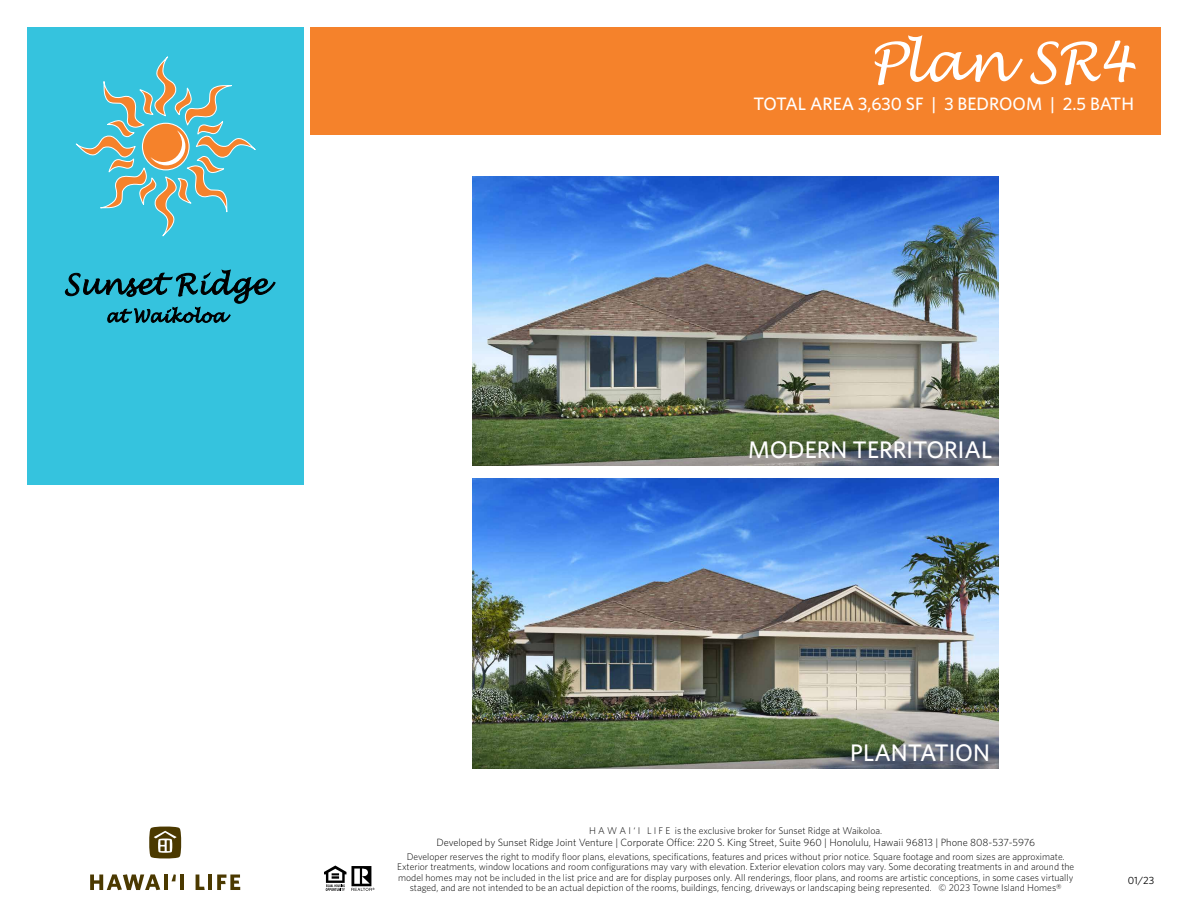
<style>
.page{position:relative;width:1188px;height:918px;background:#fff}
.page>*{position:absolute;margin:0;border:0;box-sizing:border-box;transform-origin:0 0}
.t1{font:italic 54px "Lucida Handwriting";letter-spacing:-.02em;color:#fff}
.t2{font:500 24px "Whitney";color:#fff}
.t3{font:500 18px "Whitney";color:#fff}
.t4{font:300 10.5px "Whitney";color:#000}
.t5{font:10.5px "Whitney";color:#000}
.t6{font:300 9.75px/10.5px "Whitney";color:#000;text-align:center}
</style>
<div class="page">
<svg style="left:324px;top:866px;width:51px;height:25px"></svg>
<div style="left:310px;top:27px;width:851px;height:108px;background:#f5822b"></div>
<div style="left:27px;top:27px;width:276px;height:457px;background:#35c3de"></div>
<svg style="left:75px;top:56px;width:181px;height:181px"></svg>
<svg style="left:65px;top:269px;width:211px;height:54px"></svg>
<svg style="left:149px;top:826px;width:33px;height:33px"></svg>
<svg style="left:90px;top:874px;width:70px;height:16px"></svg>
<hr style="left:164px;top:875px;width:4px;height:15px;background:#4b3900">
<svg style="left:172px;top:874px;width:4px;height:7px"></svg>
<hr style="left:180px;top:875px;width:4px;height:15px;background:#4b3900">
<svg style="left:196px;top:875px;width:9px;height:15px"></svg>
<hr style="left:208px;top:875px;width:4px;height:15px;background:#4b3900">
<svg style="left:217px;top:875px;width:23px;height:15px"></svg>
<img style="left:472px;top:177px;width:527px;height:288px">
<img style="left:472px;top:479px;width:527px;height:289px">
<h1 class="t1" style="left:869px;top:30px;width:266px">Plan SR4</h1>
<h3 class="t3" style="left:754px;top:91px;width:382px">TOTAL AREA 3,630 SF | 3 BEDROOM | 2.5 BATH</h3>
<h2 class="t2" style="left:748px;top:434px;width:245px">MODERN TERRITORIAL</h2>
<h2 class="t2" style="left:850px;top:737px;width:141px">PLANTATION</h2>
<p class="t6" style="left:589px;top:825px;width:295px">H A W A I ‘ I L I F E is the exclusive broker for Sunset Ridge at Waikoloa.</p>
<p class="t4" style="left:436px;top:836px;width:600px">Developed by Sunset Ridge Joint Venture | Corporate Office: 220 S. King Street, Suite 960 | Honolulu, Hawaii 96813 | Phone 808-537-5976</p>
<p class="t6" style="left:397px;top:851px;width:679px">Developer reserves the right to modify floor plans, elevations, specifications, features and prices without prior notice. Square footage and room sizes are approximate.<br>Exterior treatments, window locations and room configurations may vary with elevation. Exterior elevation colors may vary. Some decorating treatments in and around the model homes may not be included in the list price and are for display purposes only. All renderings, floor plans, and rooms are artistic conceptions, in some cases virtually staged, and are not intended to be an actual depiction of the rooms, buildings, fencing, driveways or landscaping being represented. © 2023 Towne Island Homes®</p>
<p class="t5" style="left:1128px;top:874px;width:28px">01/23</p>
</div>
